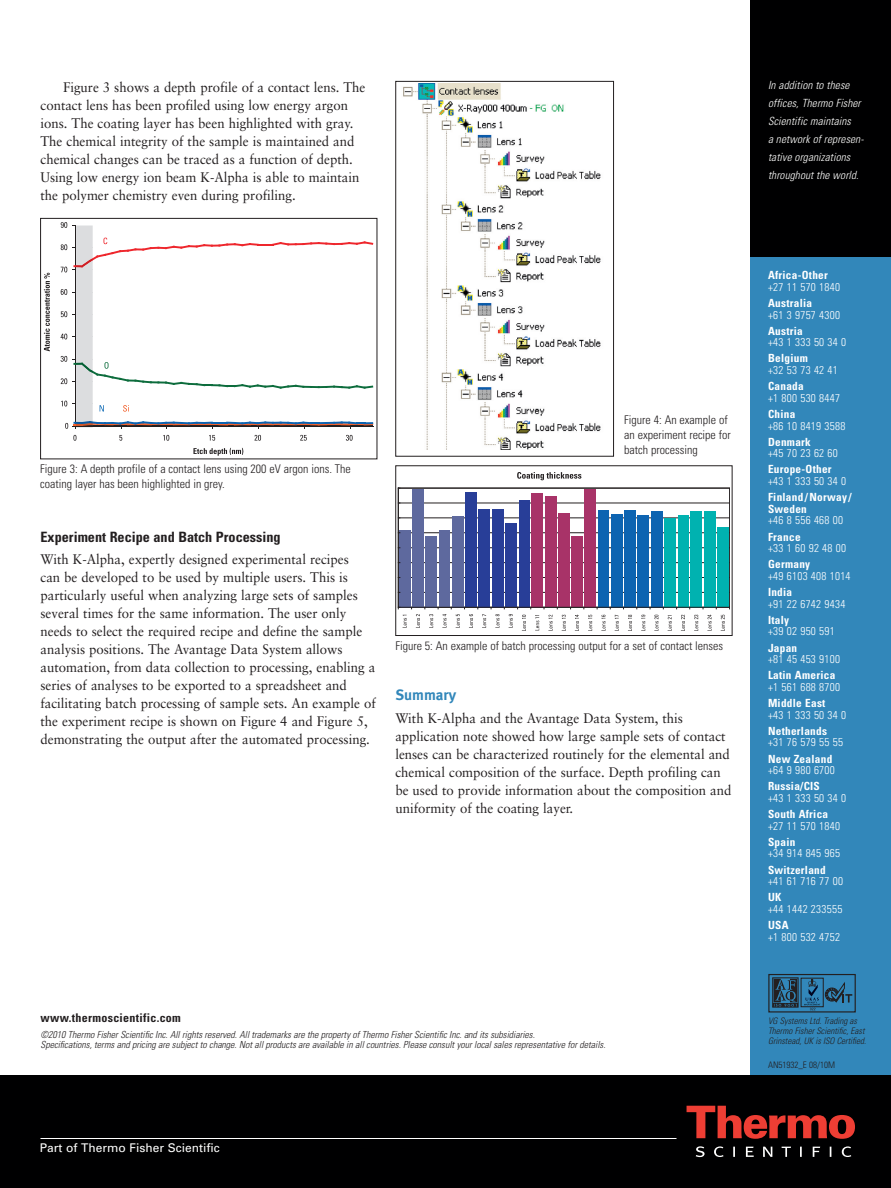
<style>
.page{position:relative;width:891px;height:1188px;background:#fff}
.page>*{position:absolute;margin:0;border:0;box-sizing:border-box;transform-origin:0 0}
.t1{font:15px "Meta Bold LF";color:#3287ba}
.t2{font:700 condensed 14.25px "Univers";color:#231f20}
.t3{font:13.8px/18px "Sabon";color:#231f20;scale:.95 1}
.t4{font:300 condensed 12px/15px "Univers";color:#231f20}
.t5{font:12px "Univers";color:#fff}
.t6{font:700 condensed 12px "Univers";letter-spacing:.025em;color:#231f20}
.t7{font:300 condensed 11.25px "Univers";letter-spacing:.025em;color:#fff}
.t8{font:700 condensed 11.25px/11.6px "Univers";letter-spacing:.025em;color:#fff}
.t9{font:italic 300 condensed 11.25px/18px "Univers";color:#fff}
.t10{font:italic 300 condensed 9.75px/10.2px "Univers";color:#231f20}
.t11{font:italic 300 condensed 9px/9.8px "Univers";color:#231f20}
.t12{font:300 condensed 9px "Univers";color:#231f20}
</style>
<div class="page">
<div style="left:750px;top:257px;width:141px;height:931px;background:#3287ba"></div>
<div style="left:0;top:1076px;width:891px;height:112px;background:#000001"></div>
<div style="left:750px;top:0;width:141px;height:257px;background:#000001"></div>
<svg style="left:687px;top:1106px;width:168px;height:33px"></svg>
<svg style="left:696px;top:1146px;width:155px;height:11px"></svg>
<hr style="left:40px;top:1138px;width:636px;height:1px;background:#fff">
<img style="left:403px;top:84px;width:198px;height:365px">
<div style="left:395px;top:81px;width:219px;height:376px;border:1px solid #231f20"></div>
<svg style="left:73px;top:435px;width:3px;height:6px"></svg>
<svg style="left:119px;top:435px;width:3px;height:6px"></svg>
<svg style="left:163px;top:435px;width:6px;height:6px"></svg>
<svg style="left:209px;top:435px;width:6px;height:6px"></svg>
<svg style="left:254px;top:435px;width:7px;height:6px"></svg>
<svg style="left:300px;top:435px;width:7px;height:6px"></svg>
<svg style="left:346px;top:435px;width:7px;height:6px"></svg>
<svg style="left:193px;top:448px;width:50px;height:8px"></svg>
<svg style="left:44px;top:273px;width:6px;height:78px"></svg>
<svg style="left:60px;top:222px;width:313px;height:207px"></svg>
<div style="left:40px;top:218px;width:337px;height:241px;border:1px solid #231f20"></div>
<svg style="left:517px;top:472px;width:64px;height:8px"></svg>
<svg style="left:398px;top:488px;width:332px;height:143px"></svg>
<div style="left:395px;top:465px;width:338px;height:171px;border:1px solid #231f20"></div>
<div style="left:768px;top:974px;width:88px;height:39px;border:1px solid #231f20"></div>
<div style="left:801px;top:978px;width:23px;height:29px;border:1px solid #231f20"></div>
<svg style="left:804px;top:979px;width:48px;height:31px"></svg>
<div style="left:772px;top:978px;width:26px;height:29px;border:1px solid #231f20"></div>
<svg style="left:773px;top:979px;width:25px;height:28px"></svg>
<p class="t3" style="left:41px;top:79px;width:344px;text-indent:23px">Figure 3 shows a depth profile of a contact lens. The contact lens has been profiled using low energy argon ions. The coating layer has been highlighted with gray.<br>The chemical integrity of the sample is maintained and chemical changes can be traced as a function of depth.<br>Using low energy ion beam K-Alpha is able to maintain the polymer chemistry even during profiling.</p>
<p class="t4" style="left:40px;top:463px;width:312px">Figure 3: A depth profile of a contact lens using 200 eV argon ions. The coating layer has been highlighted in grey.</p>
<p class="t2" style="left:40px;top:531px;width:242px">Experiment Recipe and Batch Processing</p>
<p class="t3" style="left:41px;top:551px;width:354px">With K-Alpha, expertly designed experimental recipes<br>can be developed to be used by multiple users. This is particularly useful when analyzing large sets of samples several times for the same information. The user only needs to select the required recipe and define the sample analysis positions. The Avantage Data System allows automation, from data collection to processing, enabling a series of analyses to be exported to a spreadsheet and facilitating batch processing of sample sets. An example of the experiment recipe is shown on Figure 4 and Figure 5, demonstrating the output after the automated processing.</p>
<p class="t4" style="left:624px;top:414px;width:108px">Figure 4: An example of an experiment recipe for batch processing</p>
<p class="t4" style="left:395px;top:640px;width:329px">Figure 5: An example of batch processing output for a set of contact lenses</p>
<p class="t1" style="left:395px;top:689px;width:62px">Summary</p>
<p class="t3" style="left:395px;top:710px;width:355px">With K-Alpha and the Avantage Data System, this application note showed how large sample sets of contact lenses can be characterized routinely for the elemental and chemical composition of the surface. Depth profiling can be used to provide information about the composition and uniformity of the coating layer.</p>
<p class="t6" style="left:41px;top:1013px;width:142px">www.thermoscientific.com</p>
<p class="t10" style="left:40px;top:1030px;width:569px">©2010 Thermo FisherScientific Inc.Allrights reserved.Alltrademarks are the property ofThermo FisherScientific Inc.and its subsidiaries.<br>Specifications,terms and pricing are subjectto change.Notallproducts are available in allcountries.Please consultyourlocalsales representative fordetails.</p>
<p class="t5" style="left:40px;top:1144px;width:181px">Part of Thermo Fisher Scientific</p>
<p class="t9" style="left:768px;top:77px;width:99px">In addition to these offices, Thermo Fisher<br>Scientific maintains<br>a network of represen - tative organizations throughout the world.</p>
<p class="t8" style="left:768px;top:271px;width:61px">Africa-Other</p>
<p class="t7" style="left:768px;top:283px;width:74px">+27 11 570 1840</p>
<p class="t8" style="left:768px;top:298px;width:46px">Australia</p>
<p class="t7" style="left:768px;top:310px;width:74px">+61 3 9757 4300</p>
<p class="t8" style="left:768px;top:326px;width:36px">Austria</p>
<p class="t7" style="left:768px;top:338px;width:80px">+43 1 333 50 34 0</p>
<p class="t8" style="left:768px;top:354px;width:41px">Belgium</p>
<p class="t7" style="left:768px;top:366px;width:71px">+32 53 73 42 41</p>
<p class="t8" style="left:768px;top:382px;width:37px">Canada</p>
<p class="t7" style="left:768px;top:394px;width:74px">+1 800 530 8447</p>
<p class="t8" style="left:768px;top:409px;width:29px">China</p>
<p class="t7" style="left:768px;top:421px;width:79px">+86 10 8419 3588</p>
<p class="t8" style="left:768px;top:437px;width:44px">Denmark</p>
<p class="t7" style="left:768px;top:449px;width:71px">+45 70 23 62 60</p>
<p class="t8" style="left:768px;top:465px;width:65px">Europe-Other</p>
<p class="t7" style="left:768px;top:477px;width:80px">+43 1 333 50 34 0</p>
<p class="t8" style="left:768px;top:493px;width:85px">Finland/Norway/<br>Sweden</p>
<p class="t7" style="left:768px;top:516px;width:77px">+46 8 556 468 00</p>
<p class="t8" style="left:768px;top:532px;width:34px">France</p>
<p class="t7" style="left:768px;top:544px;width:80px">+33 1 60 92 48 00</p>
<p class="t8" style="left:768px;top:560px;width:44px">Germany</p>
<p class="t7" style="left:768px;top:572px;width:84px">+49 6103 408 1014</p>
<p class="t8" style="left:768px;top:587px;width:26px">India</p>
<p class="t7" style="left:768px;top:600px;width:79px">+91 22 6742 9434</p>
<p class="t8" style="left:768px;top:615px;width:23px">Italy</p>
<p class="t7" style="left:768px;top:627px;width:68px">+39 02 950 591</p>
<p class="t8" style="left:768px;top:643px;width:31px">Japan</p>
<p class="t7" style="left:768px;top:655px;width:74px">+81 45 453 9100</p>
<p class="t8" style="left:768px;top:671px;width:69px">Latin America</p>
<p class="t7" style="left:768px;top:683px;width:74px">+1 561 688 8700</p>
<p class="t8" style="left:768px;top:698px;width:59px">Middle East</p>
<p class="t7" style="left:768px;top:711px;width:80px">+43 1 333 50 34 0</p>
<p class="t8" style="left:768px;top:726px;width:61px">Netherlands</p>
<p class="t7" style="left:768px;top:738px;width:77px">+31 76 579 55 55</p>
<p class="t8" style="left:768px;top:754px;width:66px">New Zealand</p>
<p class="t7" style="left:768px;top:766px;width:68px">+64 9 980 6700</p>
<p class="t8" style="left:768px;top:782px;width:53px">Russia/CIS</p>
<p class="t7" style="left:768px;top:794px;width:80px">+43 1 333 50 34 0</p>
<p class="t8" style="left:768px;top:809px;width:62px">South Africa</p>
<p class="t7" style="left:768px;top:822px;width:74px">+27 11 570 1840</p>
<p class="t8" style="left:768px;top:837px;width:29px">Spain</p>
<p class="t7" style="left:768px;top:849px;width:74px">+34 914 845 965</p>
<p class="t8" style="left:768px;top:865px;width:59px">Switzerland</p>
<p class="t7" style="left:768px;top:877px;width:77px">+41 61 716 77 00</p>
<p class="t8" style="left:768px;top:893px;width:15px">UK</p>
<p class="t7" style="left:768px;top:905px;width:76px">+44 1442 233555</p>
<p class="t8" style="left:768px;top:920px;width:22px">USA</p>
<p class="t7" style="left:768px;top:933px;width:74px">+1 800 532 4752</p>
<p class="t11" style="left:768px;top:1017px;width:102px">VG Systems Ltd.Trading as<br>Thermo FisherScientific,East<br>Grinstead,UK is ISO Certified.</p>
<p class="t12" style="left:768px;top:1062px;width:69px">AN51932_E 08/10M</p>
</div>
